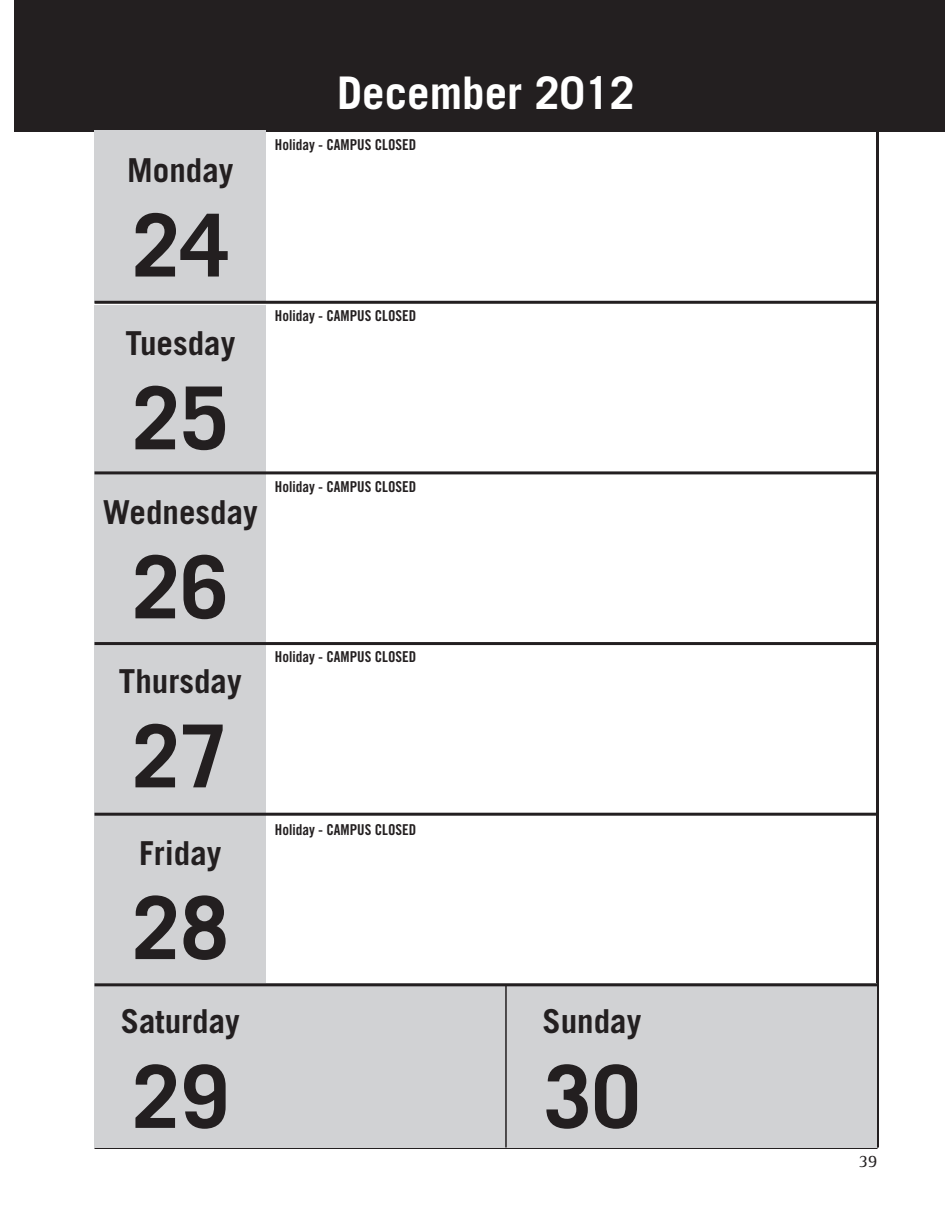
<style>
.page{position:relative;width:945px;height:1215px;background:#fff}
.page>*{position:absolute;margin:0;border:0;box-sizing:border-box;transform-origin:0 0}
.t1{font:700 87px "Trade Gothic";color:#231f20}
.t2{font:700 45px "Trade Gothic";color:#fff}
.t3{font:700 33px "Trade Gothic";color:#231f20}
.t4{font:18px "Rotis Serif";color:#231f20}
.t5{font:15px "Trade Gothic Bold Cond Twenty";color:#231f20}
</style>
<div class="page">
<hr style="left:94px;top:1146px;width:784px;height:3px;background:#231f20">
<hr style="left:876px;top:126px;width:3px;height:1022px;background:#231f20">
<div style="left:14px;top:0;width:931px;height:132px;background:#231f20"></div>
<div style="left:94px;top:983px;width:784px;height:165px;background:#d1d2d4"></div>
<div style="left:94px;top:305px;width:172px;height:169px;background:#d1d2d4"></div>
<div style="left:94px;top:472px;width:172px;height:172px;background:#d1d2d4"></div>
<div style="left:94px;top:642px;width:172px;height:171px;background:#d1d2d4"></div>
<div style="left:94px;top:813px;width:172px;height:173px;background:#d1d2d4"></div>
<hr style="left:94px;top:471px;width:784px;height:3px;background:#231f20">
<hr style="left:94px;top:642px;width:784px;height:3px;background:#231f20">
<hr style="left:94px;top:813px;width:784px;height:3px;background:#231f20">
<hr style="left:94px;top:983px;width:784px;height:3px;background:#231f20">
<hr style="left:505px;top:986px;width:2px;height:162px;background:#231f20">
<div style="left:94px;top:130px;width:172px;height:173px;background:#d1d2d4"></div>
<hr style="left:94px;top:301px;width:784px;height:3px;background:#231f20">
<h3 class="t3" style="left:127px;top:150px;width:108px">Monday</h3>
<h1 class="t1" style="left:132px;top:192px;width:98px">24</h1>
<h3 class="t3" style="left:125px;top:323px;width:111px">Tuesday</h3>
<h1 class="t1" style="left:132px;top:365px;width:98px">25</h1>
<h3 class="t3" style="left:103px;top:492px;width:157px">Wednesday</h3>
<h1 class="t1" style="left:132px;top:534px;width:98px">26</h1>
<h3 class="t3" style="left:119px;top:661px;width:124px">Thursday</h3>
<h1 class="t1" style="left:132px;top:703px;width:98px">27</h1>
<h3 class="t3" style="left:139px;top:833px;width:84px">Friday</h3>
<h1 class="t1" style="left:132px;top:875px;width:98px">28</h1>
<h2 class="t2" style="left:337px;top:65px;width:299px">December 2012</h2>
<p class="t5" style="left:275px;top:136px;width:143px">Holiday - CAMPUS CLOSED</p>
<p class="t5" style="left:275px;top:306px;width:143px">Holiday - CAMPUS CLOSED</p>
<p class="t5" style="left:275px;top:477px;width:143px">Holiday - CAMPUS CLOSED</p>
<p class="t5" style="left:275px;top:648px;width:143px">Holiday - CAMPUS CLOSED</p>
<p class="t5" style="left:275px;top:821px;width:143px">Holiday - CAMPUS CLOSED</p>
<h3 class="t3" style="left:121px;top:1001px;width:121px">Saturday</h3>
<h1 class="t1" style="left:132px;top:1043px;width:98px">29</h1>
<h3 class="t3" style="left:542px;top:1001px;width:100px">Sunday</h3>
<h1 class="t1" style="left:543px;top:1043px;width:98px">30</h1>
<p class="t4" style="left:859px;top:1151px;width:20px">39</p>
</div>
